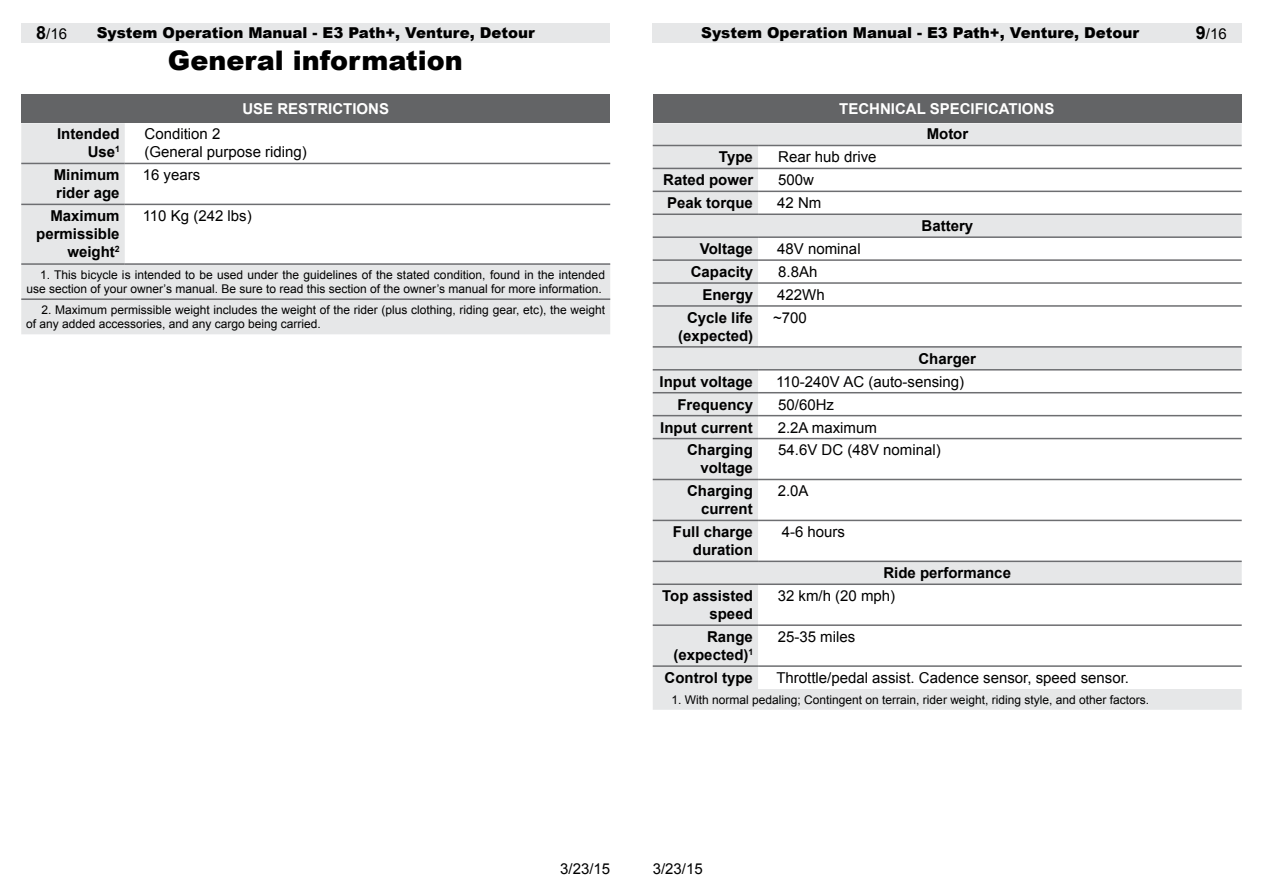
<style>
.page{position:relative;width:1263px;height:893px;background:#fff}
.page>*{position:absolute;margin:0;border:0;box-sizing:border-box;transform-origin:0 0}
.t1{font:900 27px "Arial";color:#000}
.t2{font:700 15px/18px "Arial";color:#000;text-align:right}
.t3{font:15px/18px "Arial";color:#000}
.t4{font:900 15px "Arial";color:#000}
.t5{font:700 15px "Arial";color:#fff}
.t6{font:12px/14.4px "Arial";color:#000;text-align:right}
.s1{font-weight:700;font-size:18px}
</style>
<div class="page">
<div style="left:652px;top:23px;width:590px;height:20px;background:#e6e7e8"></div>
<div style="left:21px;top:23px;width:589px;height:20px;background:#e6e7e8"></div>
<div style="left:653px;top:94px;width:589px;height:29px;background:#636466"></div>
<svg style="left:653px;top:123px;width:589px;height:587px"></svg>
<hr style="left:653px;top:145px;width:105px;height:1px;background:#6d6e71">
<hr style="left:758px;top:145px;width:484px;height:1px;background:#6d6e71">
<hr style="left:653px;top:168px;width:105px;height:1px;background:#6d6e71">
<hr style="left:758px;top:168px;width:484px;height:1px;background:#6d6e71">
<hr style="left:653px;top:191px;width:105px;height:1px;background:#6d6e71">
<hr style="left:758px;top:191px;width:484px;height:1px;background:#6d6e71">
<hr style="left:653px;top:213px;width:105px;height:2px;background:#6d6e71">
<hr style="left:758px;top:213px;width:484px;height:2px;background:#6d6e71">
<hr style="left:653px;top:236px;width:105px;height:2px;background:#6d6e71">
<hr style="left:758px;top:236px;width:484px;height:2px;background:#6d6e71">
<hr style="left:653px;top:259px;width:105px;height:2px;background:#6d6e71">
<hr style="left:758px;top:259px;width:484px;height:2px;background:#6d6e71">
<hr style="left:653px;top:282px;width:105px;height:2px;background:#6d6e71">
<hr style="left:758px;top:282px;width:484px;height:2px;background:#6d6e71">
<hr style="left:653px;top:305px;width:105px;height:2px;background:#6d6e71">
<hr style="left:758px;top:305px;width:484px;height:2px;background:#6d6e71">
<hr style="left:653px;top:346px;width:105px;height:2px;background:#6d6e71">
<hr style="left:758px;top:346px;width:484px;height:2px;background:#6d6e71">
<hr style="left:653px;top:369px;width:105px;height:2px;background:#6d6e71">
<hr style="left:758px;top:369px;width:484px;height:2px;background:#6d6e71">
<hr style="left:653px;top:392px;width:105px;height:1px;background:#6d6e71">
<hr style="left:758px;top:392px;width:484px;height:1px;background:#6d6e71">
<hr style="left:653px;top:415px;width:105px;height:1px;background:#6d6e71">
<hr style="left:758px;top:415px;width:484px;height:1px;background:#6d6e71">
<hr style="left:653px;top:438px;width:105px;height:1px;background:#6d6e71">
<hr style="left:758px;top:438px;width:484px;height:1px;background:#6d6e71">
<hr style="left:653px;top:479px;width:105px;height:1px;background:#6d6e71">
<hr style="left:758px;top:479px;width:484px;height:1px;background:#6d6e71">
<hr style="left:653px;top:520px;width:105px;height:1px;background:#6d6e71">
<hr style="left:758px;top:520px;width:484px;height:1px;background:#6d6e71">
<hr style="left:653px;top:561px;width:105px;height:1px;background:#6d6e71">
<hr style="left:758px;top:561px;width:484px;height:1px;background:#6d6e71">
<hr style="left:653px;top:583px;width:105px;height:2px;background:#6d6e71">
<hr style="left:758px;top:583px;width:484px;height:2px;background:#6d6e71">
<hr style="left:653px;top:624px;width:105px;height:2px;background:#6d6e71">
<hr style="left:758px;top:624px;width:484px;height:2px;background:#6d6e71">
<hr style="left:653px;top:665px;width:105px;height:2px;background:#6d6e71">
<hr style="left:758px;top:665px;width:484px;height:2px;background:#6d6e71">
<div style="left:21px;top:94px;width:589px;height:29px;background:#636466"></div>
<svg style="left:21px;top:123px;width:589px;height:211px"></svg>
<hr style="left:21px;top:163px;width:104px;height:1px;background:#6d6e71">
<hr style="left:125px;top:163px;width:485px;height:1px;background:#6d6e71">
<hr style="left:21px;top:204px;width:104px;height:1px;background:#6d6e71">
<hr style="left:125px;top:204px;width:485px;height:1px;background:#6d6e71">
<hr style="left:21px;top:263px;width:104px;height:2px;background:#6d6e71">
<hr style="left:125px;top:263px;width:485px;height:2px;background:#6d6e71">
<hr style="left:21px;top:298px;width:104px;height:2px;background:#6d6e71">
<hr style="left:125px;top:298px;width:485px;height:2px;background:#6d6e71">
<p class="t3" style="left:36px;top:25px;width:32px"><span class="s1">8</span>/16</p>
<p class="t4" style="left:97px;top:22px;width:440px">System Operation Manual - E3 Path+, Venture, Detour</p>
<p class="t4" style="left:701px;top:22px;width:440px">System Operation Manual - E3 Path+, Venture, Detour</p>
<p class="t3" style="left:1196px;top:25px;width:32px"><span class="s1">9</span>/16</p>
<h1 class="t1" style="left:168px;top:41px;width:296px">General information</h1>
<p class="t5" style="left:242px;top:99px;width:148px">USE RESTRICTIONS</p>
<p class="t2" style="left:57px;top:126px;width:65px">Intended<br>Use<sup>1</sup></p>
<p class="t3" style="left:144px;top:125px;width:164px">Condition 2<br>(General purpose riding)</p>
<p class="t2" style="left:54px;top:167px;width:67px;text-align:left">Minimum rider age</p>
<p class="t3" style="left:143px;top:166px;width:59px">16 years</p>
<p class="t2" style="left:36px;top:207px;width:85px">Maximum permissible weight<sup>2</sup></p>
<p class="t3" style="left:143px;top:207px;width:110px">110 Kg (242 lbs)</p>
<p class="t6" style="left:26px;top:267px;width:580px">1. This bicycle is intended to be used under the guidelines of the stated condition, found in the intended use section of your owner’s manual. Be sure to read this section of the owner’s manual for more information.</p>
<p class="t6" style="left:26px;top:303px;width:580px;text-align:left;text-indent:15px">2. Maximum permissible weight includes the weight of the rider (plus clothing, riding gear, etc), the weight of any added accessories, and any cargo being carried.</p>
<p class="t5" style="left:839px;top:99px;width:217px">TECHNICAL SPECIFICATIONS</p>
<p class="t2" style="left:927px;top:126px;width:43px">Motor</p>
<p class="t2" style="left:719px;top:149px;width:35px">Type</p>
<p class="t3" style="left:778px;top:148px;width:100px">Rear hub drive</p>
<p class="t2" style="left:663px;top:172px;width:92px">Rated power</p>
<p class="t3" style="left:778px;top:171px;width:37px">500w</p>
<p class="t2" style="left:667px;top:194px;width:87px">Peak torque</p>
<p class="t3" style="left:777px;top:194px;width:46px">42 Nm</p>
<p class="t2" style="left:700px;top:240px;width:55px">Voltage</p>
<p class="t3" style="left:777px;top:240px;width:85px">48V nominal</p>
<p class="t2" style="left:691px;top:263px;width:64px">Capacity</p>
<p class="t3" style="left:778px;top:263px;width:41px">8.8Ah</p>
<p class="t2" style="left:702px;top:286px;width:52px">Energy</p>
<p class="t3" style="left:777px;top:286px;width:49px">422Wh</p>
<p class="t2" style="left:678px;top:309px;width:77px;text-align:center">Cycle life (expected)</p>
<p class="t3" style="left:773px;top:309px;width:35px">~700</p>
<p class="t2" style="left:922px;top:217px;width:53px">Battery</p>
<p class="t2" style="left:918px;top:350px;width:59px">Charger</p>
<p class="t2" style="left:659px;top:373px;width:95px">Input voltage</p>
<p class="t3" style="left:776px;top:373px;width:190px">110-240V AC (auto-sensing)</p>
<p class="t2" style="left:677px;top:396px;width:77px">Frequency</p>
<p class="t3" style="left:778px;top:395px;width:57px">50/60Hz</p>
<p class="t2" style="left:660px;top:419px;width:94px">Input current</p>
<p class="t3" style="left:778px;top:418px;width:101px">2.2A maximum</p>
<p class="t2" style="left:687px;top:442px;width:67px">Charging voltage</p>
<p class="t3" style="left:778px;top:441px;width:164px">54.6V DC (48V nominal)</p>
<p class="t2" style="left:687px;top:483px;width:67px">Charging current</p>
<p class="t3" style="left:778px;top:482px;width:32px">2.0A</p>
<p class="t2" style="left:673px;top:523px;width:82px">Full charge duration</p>
<p class="t3" style="left:782px;top:523px;width:65px">4-6 hours</p>
<p class="t2" style="left:883px;top:564px;width:129px">Ride performance</p>
<p class="t2" style="left:662px;top:587px;width:92px">Top assisted speed</p>
<p class="t3" style="left:778px;top:587px;width:119px">32 km/h (20 mph)</p>
<p class="t2" style="left:673px;top:628px;width:81px">Range (expected)<sup>1</sup></p>
<p class="t3" style="left:778px;top:628px;width:79px">25-35 miles</p>
<p class="t2" style="left:664px;top:669px;width:90px">Control type</p>
<p class="t3" style="left:776px;top:669px;width:354px">Throttle/pedal assist. Cadence sensor, speed sensor.</p>
<p class="t6" style="left:671px;top:692px;width:479px">1. With normal pedaling; Contingent on terrain, rider weight, riding style, and other factors.</p>
<p class="t3" style="left:560px;top:860px;width:52px">3/23/15</p>
<p class="t3" style="left:653px;top:860px;width:52px">3/23/15</p>
</div>
